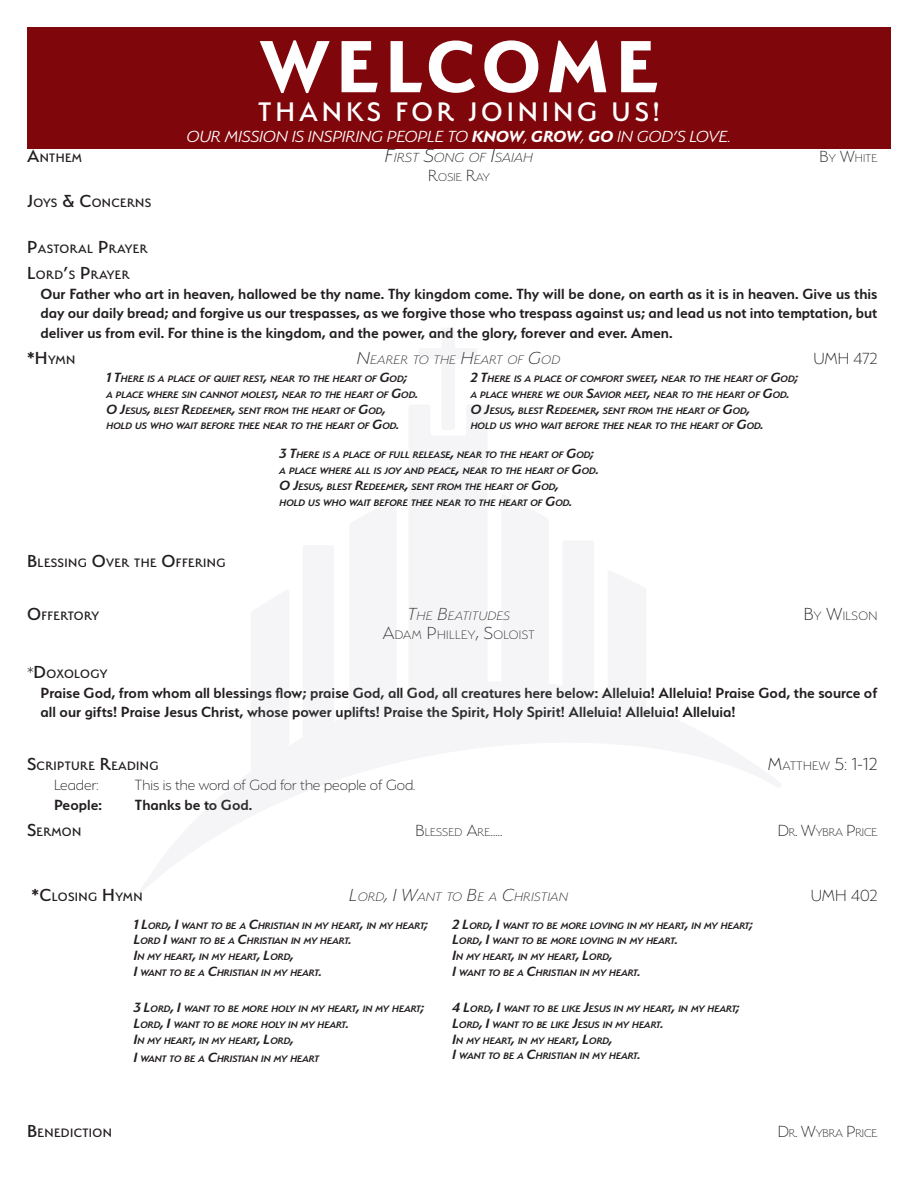
<style>
.page{position:relative;width:918px;height:1188px;background:#fff}
.page>*{position:absolute;margin:0;border:0;box-sizing:border-box;transform-origin:0 0}
.Main{font:700 82.5px "Serenity";letter-spacing:.07em;color:#fff}
.Secondary{font:500 30px "Serenity";letter-spacing:.13em;color:#fff}
.Order{font:200 19.5px "Serenity";color:#231f20}
.Secondary-2{font:italic 300 18px "Serenity";color:#fff}
.Order-2{font:200 18px "Serenity";letter-spacing:-.01em;color:#231f20}
.Reponses{font:600 16.5px/19.5px "Serenity";color:#231f20;text-align:justify}
.Call_to_Worship{font:200 16.5px "Serenity";color:#231f20}
.Call_to_Worship-2{font:600 16.5px "Serenity";color:#231f20}
.Order-3{font:italic 200 14.7px "Serenity";letter-spacing:.015em;color:#231f20}
.Order-4{font:500 13.65px "Serenity";letter-spacing:.03em;color:#231f20}
.Order-5{font:italic 200 13.65px "Serenity";letter-spacing:.03em;color:#231f20}
.Order-6{font:200 13.65px "Serenity";letter-spacing:.03em;color:#231f20}
.Order-7{font:500 13.65px "Serenity";letter-spacing:.01em;color:#231f20}
.Order-8{font:200 12.6px "Serenity";letter-spacing:-.015em;color:#231f20}
.Order-9{font:italic 600 10.5px/18px "Serenity";letter-spacing:-.015em;color:#231f20}
.s1{font-weight:700}
.s2{font-size:19.5px}
.s3{font-size:21px}
.s4{font-size:18px}
.s5{font-size:15px}
.s6{font-weight:200;font-size:18px}
.s7{font-size:13.65px}
</style>
<div class="page">
<div style="left:27px;top:27px;width:864px;height:121px;background:#7f060a"></div>
<p class="Main" style="left:260px;top:20px;width:400px">WELCOME</p>
<p class="Secondary" style="left:258px;top:95px;width:403px">THANKS FOR JOINING US!</p>
<p class="Secondary-2" style="left:187px;top:127px;width:546px">OUR MISSION IS INSPIRING PEOPLE TO <span class="s1">KNOW</span>, <span class="s1">GROW</span>, <span class="s1">GO</span> IN GOD’S LOVE.</p>
<p class="Order-4" style="left:27px;top:150px;width:56px"><span class="s2">A</span>NTHEM</p>
<p class="Order-3" style="left:385px;top:150px;width:149px"><span class="s3">F</span>IRST <span class="s3">S</span>ONG OF <span class="s3">I</span>SAIAH</p>
<p class="Order-8" style="left:820px;top:151px;width:59px"><span class="s4">B</span>Y <span class="s4">W</span>HITE</p>
<p class="Order-8" style="left:428px;top:171px;width:63px"><span class="s4">R</span>OSIE <span class="s4">R</span>AY</p>
<p class="Order-4" style="left:27px;top:196px;width:126px"><span class="s2">J</span>OYS <span class="s2">&amp; C</span>ONCERNS</p>
<p class="Order-4" style="left:27px;top:242px;width:122px"><span class="s2">P</span>ASTORAL <span class="s2">P</span> RAYER</p>
<p class="Order-4" style="left:27px;top:268px;width:104px"><span class="s2">L</span>ORD<span class="s2">’</span>S <span class="s2">P</span> RAYER</p>
<p class="Reponses" style="left:40px;top:284px;width:839px">Our Father who art in heaven, hallowed be thy name. Thy kingdom come. Thy will be done, on earth as it is in heaven. Give us this day our daily bread; and forgive us our trespasses, as we forgive those who trespass against us; and lead us not into temptation, but deliver us from evil. For thine is the kingdom, and the power, and the glory, forever and ever. Amen.</p>
<p class="Order-4" style="left:27px;top:353px;width:50px"><span class="s2">*H</span>YMN</p>
<p class="Order-5" style="left:357px;top:353px;width:204px"><span class="s2">N</span>EARER TO THE <span class="s2">H</span>EART OF <span class="s2">G</span>OD</p>
<p class="Order-2" style="left:813px;top:349px;width:66px">UMH 472</p>
<p class="Order-9" style="left:106px;top:370px;width:303px"><span class="s5">1 T</span>HERE IS A PLACE OF QUIET REST<span class="s5">,</span> NEAR TO THE HEART OF <span class="s5">G</span>OD<span class="s5">;</span></p>
<p class="Order-9" style="left:106px;top:385px;width:313px">A PLACE WHERE SIN CANNOT MOLEST<span class="s5">,</span> NEAR TO THE HEART OF <span class="s5">G</span>OD<span class="s5">.</span></p>
<p class="Order-9" style="left:106px;top:401px;width:281px"><span class="s5">O J</span>ESUS<span class="s5">,</span> BLEST <span class="s5">R</span>EDEEMER<span class="s5">,</span> SENT FROM THE HEART OF <span class="s5">G</span>OD<span class="s5">,</span></p>
<p class="Order-9" style="left:106px;top:417px;width:295px">HOLD US WHO WAIT BEFORE THEE NEAR TO THE HEART OF <span class="s5">G</span>OD<span class="s5">.</span></p>
<p class="Order-9" style="left:471px;top:370px;width:329px"><span class="s5">2 T</span>HERE IS A PLACE OF COMFORT SWEET<span class="s5">,</span> NEAR TO THE HEART OF <span class="s5">G</span>OD<span class="s5">;</span></p>
<p class="Order-9" style="left:471px;top:385px;width:321px">A PLACE WHERE WE OUR <span class="s5">S</span>AVIOR MEET<span class="s5">,</span> NEAR TO THE HEART OF <span class="s5">G</span>OD<span class="s5">.</span></p>
<p class="Order-9" style="left:471px;top:401px;width:281px"><span class="s5">O J</span>ESUS<span class="s5">,</span> BLEST <span class="s5">R</span>EDEEMER<span class="s5">,</span> SENT FROM THE HEART OF <span class="s5">G</span>OD<span class="s5">,</span></p>
<p class="Order-9" style="left:471px;top:417px;width:295px">HOLD US WHO WAIT BEFORE THEE NEAR TO THE HEART OF <span class="s5">G</span>OD<span class="s5">.</span></p>
<p class="Order-9" style="left:280px;top:446px;width:317px"><span class="s5">3 T</span>HERE IS A PLACE OF FULL RELEASE<span class="s5">,</span> NEAR TO THE HEART OF <span class="s5">G</span>OD<span class="s5">;</span></p>
<p class="Order-9" style="left:280px;top:462px;width:321px">A PLACE WHERE ALL IS JOY AND PEACE<span class="s5">,</span> NEAR TO THE HEART OF <span class="s5">G</span>OD<span class="s5">.</span></p>
<p class="Order-9" style="left:280px;top:478px;width:281px"><span class="s5">O J</span>ESUS<span class="s5">,</span> BLEST <span class="s5">R</span>EDEEMER<span class="s5">,</span> SENT FROM THE HEART OF <span class="s5">G</span>OD<span class="s5">,</span></p>
<p class="Order-9" style="left:280px;top:493px;width:295px">HOLD US WHO WAIT BEFORE THEE NEAR TO THE HEART OF <span class="s5">G</span>OD<span class="s5">.</span></p>
<p class="Order-4" style="left:27px;top:556px;width:200px"><span class="s2">B</span>LESSING <span class="s2">O</span>VER THE <span class="s2">O</span>FFERING</p>
<p class="Order-4" style="left:27px;top:608px;width:74px"><span class="s2">O</span>FFERTORY</p>
<p class="Order-5" style="left:408px;top:609px;width:104px"><span class="s2">T</span>HE <span class="s2">B</span>EATITUDES</p>
<p class="Order-6" style="left:804px;top:609px;width:75px"><span class="s2">B</span>Y <span class="s2">W</span>ILSON</p>
<p class="Order-6" style="left:383px;top:628px;width:153px"><span class="s2">A</span>DAM <span class="s2">P</span>HILLEY<span class="s2">, S</span>OLOIST</p>
<p class="Order-7" style="left:27px;top:667px;width:82px"><span class="s6">*</span><span class="s2">D</span> OXOLOGY</p>
<p class="Reponses" style="left:40px;top:683px;width:839px">Praise God, from whom all blessings flow; praise God, all God, all creatures here below: Alleluia! Alleluia! Praise God, the source of all our gifts! Praise Jesus Christ, whose power uplifts! Praise the Spirit, Holy Spirit! Alleluia! Alleluia! Alleluia!</p>
<p class="Order-4" style="left:27px;top:758px;width:133px"><span class="s2">S</span>CRIPTURE <span class="s2">R</span>EADING</p>
<p class="Order" style="left:768px;top:754px;width:111px">M<span class="s7">ATTHEW</span> 5: 1-12</p>
<p class="Call_to_Worship" style="left:54px;top:776px;width:46px">Leader:</p>
<p class="Call_to_Worship" style="left:135px;top:776px;width:282px">This is the word of God for the people of God.</p>
<p class="Call_to_Worship-2" style="left:54px;top:795px;width:49px">People:</p>
<p class="Call_to_Worship-2" style="left:135px;top:795px;width:119px">Thanks be to God.</p>
<p class="Order-4" style="left:27px;top:824px;width:56px"><span class="s2">S</span>ERMON</p>
<p class="Order-8" style="left:415px;top:826px;width:89px"><span class="s4">B</span> LESS ED <span class="s4">A</span>RE<span class="s4">.....</span></p>
<p class="Order-8" style="left:778px;top:826px;width:101px"><span class="s4">D</span> R<span class="s4">. W</span>YBRA <span class="s4">P</span>RICE</p>
<p class="Order-4" style="left:32px;top:889px;width:113px"><span class="s2">*C</span>LOSING <span class="s2">H</span>YMN</p>
<p class="Order-5" style="left:350px;top:890px;width:220px"><span class="s2">L</span>ORD<span class="s2">, I W</span>ANT TO <span class="s2">B</span>E A <span class="s2">C</span>HRISTIAN</p>
<p class="Order-2" style="left:811px;top:886px;width:68px">UMH 402</p>
<p class="Order-9" style="left:134px;top:916px;width:296px"><span class="s5">1 L</span>ORD<span class="s5">, I</span> WANT TO BE A <span class="s5">C</span>HRISTIAN IN MY HEART<span class="s5">,</span> IN MY HEART<span class="s5">;</span></p>
<p class="Order-9" style="left:134px;top:932px;width:220px"><span class="s5">L</span>ORD <span class="s5">I</span> WANT TO BE A <span class="s5">C</span>HRISTIAN IN MY HEART<span class="s5">.</span></p>
<p class="Order-9" style="left:134px;top:948px;width:162px"><span class="s5">I</span>N MY HEART<span class="s5">,</span> IN MY HEART<span class="s5">, L</span>ORD<span class="s5">,</span></p>
<p class="Order-9" style="left:134px;top:963px;width:190px"><span class="s5">I</span> WANT TO BE A <span class="s5">C</span>HRISTIAN IN MY HEART<span class="s5">.</span></p>
<p class="Order-9" style="left:134px;top:1000px;width:293px"><span class="s5">3 L</span>ORD<span class="s5">, I</span> WANT TO BE MORE HOLY IN MY HEART<span class="s5">,</span> IN MY HEART<span class="s5">;</span></p>
<p class="Order-9" style="left:134px;top:1016px;width:217px"><span class="s5">L</span>ORD<span class="s5">, I</span> WANT TO BE MORE HOLY IN MY HEART<span class="s5">.</span></p>
<p class="Order-9" style="left:134px;top:1031px;width:187px"><span class="s5">I</span>N MY HEART<span class="s5">,</span> IN MY HEART<span class="s5">, L</span>ORD<span class="s5">,<br>I</span> WANT TO BE A <span class="s5">C</span>HRISTIAN IN MY HEART</p>
<p class="Order-9" style="left:453px;top:916px;width:302px"><span class="s5">2 L</span>ORD<span class="s5">, I</span> WANT TO BE MORE LOVING IN MY HEART<span class="s5">,</span> IN MY HEART<span class="s5">;</span></p>
<p class="Order-9" style="left:453px;top:932px;width:227px"><span class="s5">L</span>ORD<span class="s5">, I</span> WANT TO BE MORE LOVING IN MY HEART<span class="s5">.</span></p>
<p class="Order-9" style="left:453px;top:948px;width:162px"><span class="s5">I</span>N MY HEART<span class="s5">,</span> IN MY HEART<span class="s5">, L</span>ORD<span class="s5">,</span></p>
<p class="Order-9" style="left:453px;top:963px;width:190px"><span class="s5">I</span> WANT TO BE A <span class="s5">C</span>HRISTIAN IN MY HEART<span class="s5">.</span></p>
<p class="Order-9" style="left:453px;top:1000px;width:289px"><span class="s5">4 L</span>ORD<span class="s5">, I</span> WANT TO BE LIKE <span class="s5">J</span>ESUS IN MY HEART<span class="s5">,</span> IN MY HEART<span class="s5">;</span></p>
<p class="Order-9" style="left:453px;top:1016px;width:213px"><span class="s5">L</span>ORD<span class="s5">, I</span> WANT TO BE LIKE <span class="s5">J</span>ESUS IN MY HEART<span class="s5">.</span></p>
<p class="Order-9" style="left:453px;top:1031px;width:162px"><span class="s5">I</span>N MY HEART<span class="s5">,</span> IN MY HEART<span class="s5">, L</span>ORD<span class="s5">,</span></p>
<p class="Order-9" style="left:453px;top:1047px;width:190px"><span class="s5">I</span> WANT TO BE A <span class="s5">C</span>HRISTIAN IN MY HEART<span class="s5">.</span></p>
<p class="Order-4" style="left:27px;top:1126px;width:87px"><span class="s2">B</span>ENEDICTION</p>
<p class="Order-8" style="left:778px;top:1127px;width:101px"><span class="s4">D</span> R<span class="s4">. W</span>YBRA <span class="s4">P</span>RICE</p>
</div>
